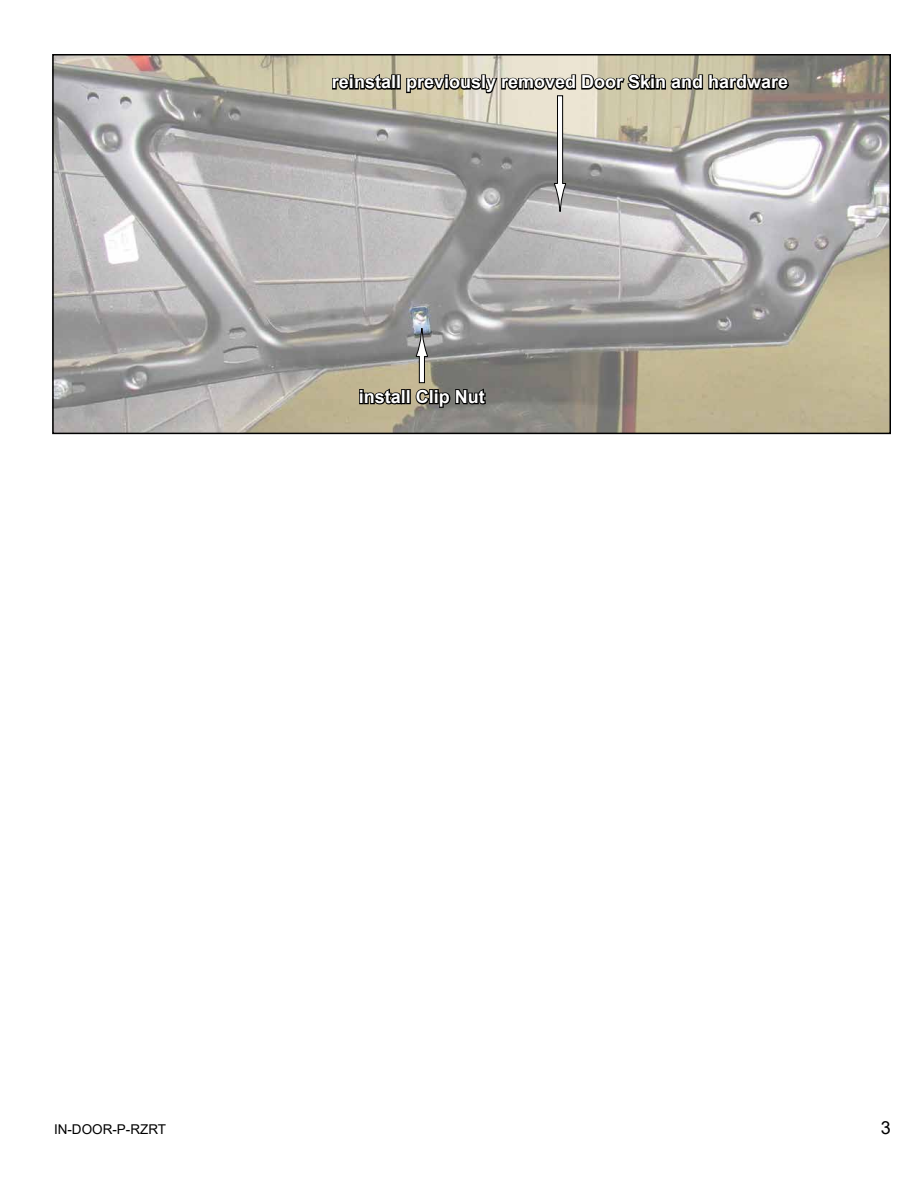
<style>
.page{position:relative;width:918px;height:1188px;background:#fff}
.page>*{position:absolute;margin:0;border:0;box-sizing:border-box;transform-origin:0 0}
.t1{font:700 18px "Arial";color:#fff}
.t2{font:18px "Arial";color:#000}
.t3{font:13.5px "Arial";color:#000}
</style>
<div class="page">
<img style="left:55px;top:57px;width:833px;height:374px">
<div style="left:52px;top:54px;width:839px;height:380px;border:2px solid #000"></div>
<svg style="left:359px;top:384px;width:45px;height:22px"></svg>
<div style="left:401px;top:389px;width:5px;height:15px;border:2px solid #000"></div>
<div style="left:406px;top:389px;width:5px;height:15px;border:2px solid #000"></div>
<svg style="left:414px;top:387px;width:73px;height:22px;background:#484741"></svg>
<div style="left:557px;top:96px;width:6px;height:88px;background:#fff"></div>
<div style="left:557px;top:95px;width:6px;height:89px;border:1px solid #000"></div>
<svg style="left:553px;top:183px;width:14px;height:29px"></svg>
<div style="left:419px;top:356px;width:5px;height:27px;background:#fff"></div>
<div style="left:419px;top:356px;width:6px;height:27px;border:1px solid #000"></div>
<svg style="left:415px;top:329px;width:14px;height:28px"></svg>
<svg style="left:331px;top:69px;width:63px;height:23px"></svg>
<div style="left:391px;top:74px;width:5px;height:16px;border:2px solid #000"></div>
<div style="left:396px;top:74px;width:5px;height:16px;border:2px solid #000"></div>
<svg style="left:405px;top:69px;width:385px;height:25px;background:#7d796b"></svg>
<p class="t1" style="left:332px;top:69px;width:458px">reinstall previously removed Door Skin and hardware</p>
<p class="t1" style="left:359px;top:384px;width:128px">install Clip Nut</p>
<p class="t3" style="left:54px;top:1120px;width:114px">IN-DOOR-P-RZRT</p>
<p class="t2" style="left:881px;top:1115px;width:12px">3</p>
</div>
